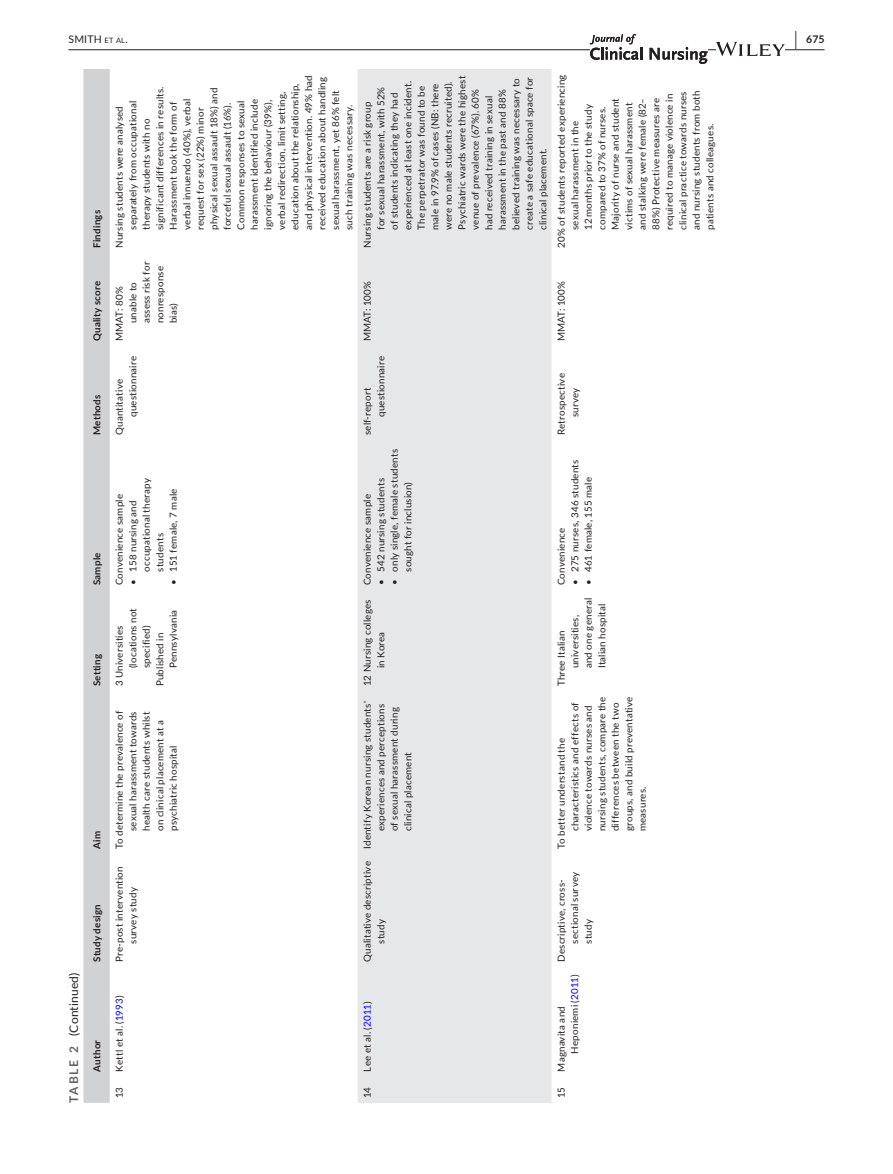
<style>
.page{position:relative;width:893px;height:1174px;background:#fff}
.page>*{position:absolute;margin:0;border:0;box-sizing:border-box;transform-origin:0 0}
.t1{font:12px "Lato";letter-spacing:.015em;color:#231f20}
.t2{font:10.5px "Lato";letter-spacing:.02em;color:#231f20}
.t3{font:700 10.5px "Lato";color:#231f20}
.t4{font:9.75px/13.5px "Lato";letter-spacing:.02em;color:#231f20}
.t5{font:700 9.75px "Lato";letter-spacing:.02em;color:#231f20}
.s1{font-size:7.35px}
.s2{font-size:19.5px}
.s3{font-weight:700;color:#636366}
.s4{color:#00f}
</style>
<div class="page">
<hr style="left:68px;top:49px;width:756px;height:1px;background:#231f20">
<div style="left:590px;top:34px;width:118px;height:30px;background:#fff"></div>
<svg style="left:590px;top:34px;width:52px;height:26px"></svg>
<svg style="left:650px;top:47px;width:58px;height:17px"></svg>
<svg style="left:716px;top:42px;width:69px;height:14px"></svg>
<svg style="left:83px;top:69px;width:27px;height:1033px;background:#d3d4d6"></svg>
<div style="left:358px;top:69px;width:193px;height:1033px;background:#e6e7e9"></div>
<p class="t2" style="left:68px;top:31px;width:61px">SMITH <span class="s1">et al</span>.</p>
<p class="t3" style="left:795px;top:31px;width:31px"><span class="s2">|</span> 675</p>
<p class="t1" style="left:65px;top:1102px;width:132px;rotate:-90deg"><span class="s3">TABLE 2</span> (Continued)</p>
<p class="t5" style="left:90px;top:248px;width:39px;rotate:-90deg">Findings</p>
<p class="t5" style="left:90px;top:341px;width:62px;rotate:-90deg">Quality score</p>
<p class="t5" style="left:90px;top:435px;width:42px;rotate:-90deg">Methods</p>
<p class="t5" style="left:90px;top:585px;width:34px;rotate:-90deg">Sample</p>
<p class="t5" style="left:90px;top:686px;width:34px;rotate:-90deg">Setting</p>
<p class="t5" style="left:90px;top:849px;width:19px;rotate:-90deg">Aim</p>
<p class="t5" style="left:90px;top:961px;width:59px;rotate:-90deg">Study design</p>
<p class="t5" style="left:90px;top:1071px;width:33px;rotate:-90deg">Author</p>
<p class="t4" style="left:112px;top:230px;width:156px;text-indent:-18px;rotate:-90deg">Nursing students were analysed separately from occupational therapy students with no significant differences in results.<br>Harassment took the form of verbal innuendo (40%), verbal request for sex (22%) minor physical sexual assault 18%) and forceful sexual assault (16%).<br>Common responses to sexual harassment identified include ignoring the behaviour (39%), verbal redirection, limit setting, education about the relationship, and physical intervention. 49% had received education about handling sexual harassment, yet 86% felt such training was necessary.</p>
<p class="t4" style="left:112px;top:323px;width:63px;text-indent:-18px;rotate:-90deg">MMAT: 80% unable to assess risk for nonresponse bias)</p>
<p class="t4" style="left:112px;top:417px;width:62px;text-indent:-18px;rotate:-90deg">Quantitative questionnaire</p>
<p class="t4" style="left:126px;top:572px;width:95px;text-indent:-14px;rotate:-90deg">• 158 nursing and occupational therapy students</p>
<p class="t4" style="left:166px;top:585px;width:98px;rotate:-90deg">• 151 female, 7 male</p>
<p class="t4" style="left:112px;top:585px;width:93px;rotate:-90deg">Convenience sample</p>
<p class="t4" style="left:126px;top:668px;width:62px;rotate:-90deg">(locations not</p>
<p class="t4" style="left:166px;top:668px;width:60px;rotate:-90deg">Pennsylvania</p>
<p class="t4" style="left:112px;top:686px;width:62px;rotate:-90deg">3 Universities</p>
<p class="t4" style="left:139px;top:668px;width:44px;rotate:-90deg">specified)</p>
<p class="t4" style="left:153px;top:686px;width:55px;rotate:-90deg">Published in</p>
<p class="t4" style="left:112px;top:831px;width:122px;text-indent:-18px;rotate:-90deg">To determine the prevalence of sexual harassment towards health care students whilst on clinical placement at a psychiatric hospital</p>
<p class="t4" style="left:112px;top:961px;width:97px;text-align:center;rotate:-90deg">Pre-post intervention survey study</p>
<p class="t4" style="left:360px;top:230px;width:155px;text-indent:-18px;rotate:-90deg">Nursing students are a risk group<br>for sexual harassment, with 52% of students indicating they had experienced at least one incident.<br>The perpetrator was found to be male in 97.9% of cases (NB: there were no male students recruited).<br>Psychiatric wards were the highest venue of prevalence (67%). 60% had received training in sexual harassment in the past and 88% believed training was necessary to create a safe educational space for clinical placement.</p>
<p class="t4" style="left:360px;top:341px;width:62px;rotate:-90deg">MMAT: 100%</p>
<p class="t4" style="left:360px;top:417px;width:62px;text-indent:-18px;rotate:-90deg">self-report questionnaire</p>
<p class="t4" style="left:387px;top:572px;width:124px;text-indent:-14px;rotate:-90deg">• only single, female students sought for inclusion)</p>
<p class="t4" style="left:374px;top:585px;width:109px;rotate:-90deg">• 542 nursing students</p>
<p class="t4" style="left:360px;top:585px;width:93px;rotate:-90deg">Convenience sample</p>
<p class="t4" style="left:360px;top:668px;width:70px;text-indent:-18px;rotate:-90deg">12 Nursing colleges in Korea</p>
<p class="t4" style="left:360px;top:831px;width:131px;text-indent:-18px;rotate:-90deg">Identify Korean nursing students' experiences and perceptions of sexual harassment during clinical placement</p>
<p class="t4" style="left:360px;top:944px;width:84px;text-indent:-18px;rotate:-90deg">Qualitative descriptive study</p>
<p class="t4" style="left:112px;top:1071px;width:77px;rotate:-90deg">Kettl et al. (<span class="s4">1993</span>)</p>
<p class="t4" style="left:112px;top:1098px;width:13px;rotate:-90deg">13</p>
<p class="t4" style="left:360px;top:1071px;width:72px;rotate:-90deg">Lee et al. (<span class="s4">2011</span>)</p>
<p class="t4" style="left:360px;top:1098px;width:13px;rotate:-90deg">14</p>
<p class="t4" style="left:554px;top:230px;width:157px;text-indent:-18px;rotate:-90deg">20% of students reported experiencing sexual harassment in the<br>12 months prior to the study compared to 37% of nurses.<br>Majority of nurse and student victims of sexual harassment<br>and stalking were female (82–<br>88%) Protective measures are required to manage violence in clinical practice towards nurses and nursing students from both patients and colleagues.</p>
<p class="t4" style="left:554px;top:341px;width:62px;rotate:-90deg">MMAT: 100%</p>
<p class="t4" style="left:554px;top:435px;width:63px;text-align:center;rotate:-90deg">Retrospective survey</p>
<p class="t4" style="left:568px;top:585px;width:127px;rotate:-90deg">• 275 nurses, 346 students</p>
<p class="t4" style="left:581px;top:585px;width:110px;rotate:-90deg">• 461 female, 155 male</p>
<p class="t4" style="left:554px;top:585px;width:59px;rotate:-90deg">Convenience</p>
<p class="t4" style="left:554px;top:668px;width:72px;text-indent:-18px;rotate:-90deg">Three Italian universities, and one general<br>Italian hospital</p>
<p class="t4" style="left:554px;top:831px;width:136px;text-indent:-18px;rotate:-90deg">To better understand the characteristics and effects of violence towards nurses and nursing students, compare the differences between the two groups, and build preventative measures.</p>
<p class="t4" style="left:554px;top:944px;width:73px;text-indent:-18px;rotate:-90deg">Descriptive, cross&shy;sectional survey study</p>
<p class="t4" style="left:554px;top:1053px;width:81px;text-indent:-18px;rotate:-90deg">Magnavita and<br>Heponiemi (<span class="s4">2011</span>)</p>
<p class="t4" style="left:554px;top:1098px;width:13px;rotate:-90deg">15</p>
</div>
